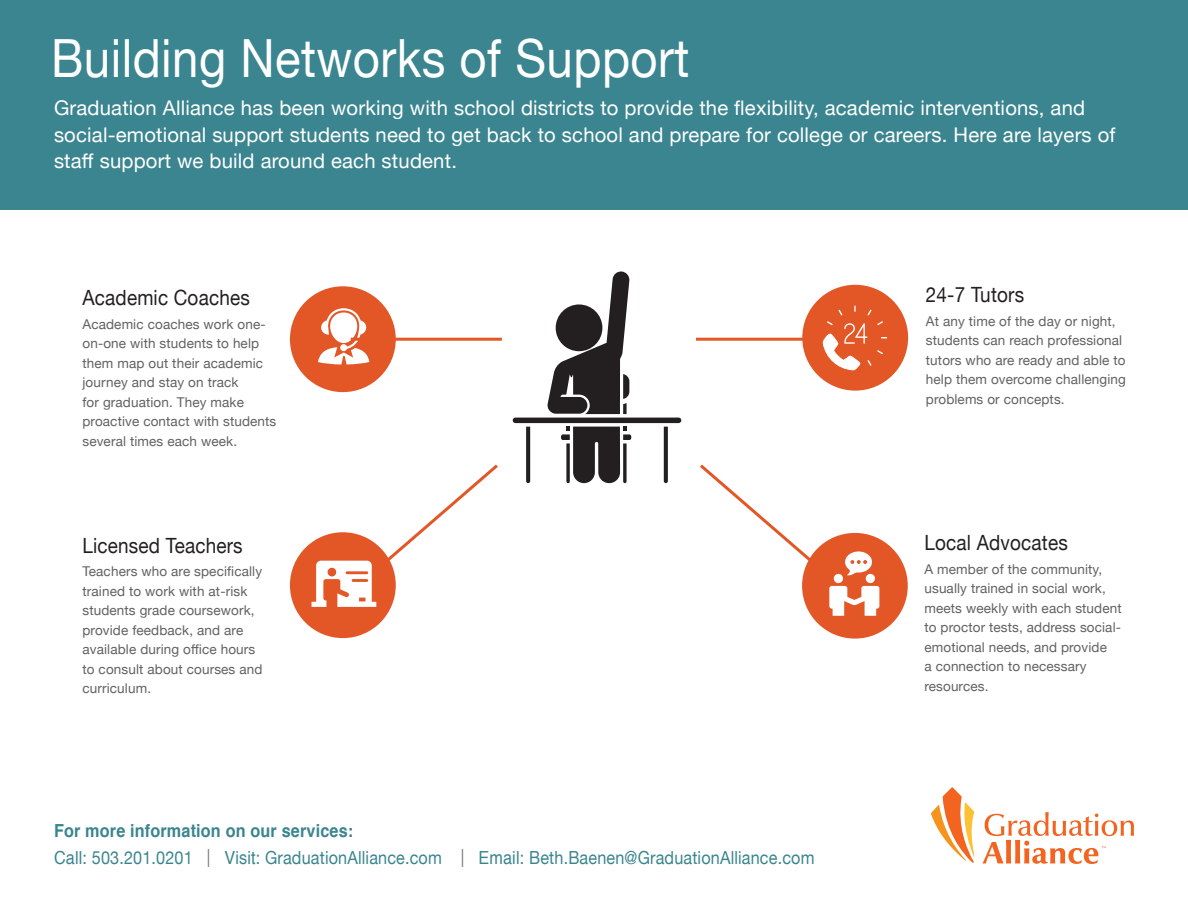
<style>
.page{position:relative;width:1188px;height:918px;background:#fff}
.page>*{position:absolute;margin:0;border:0;box-sizing:border-box;transform-origin:0 0}
.t1{font:52.65px "Helvetica Neue";letter-spacing:.01em;color:#fff;scale:.9 1}
.t2{font:21px "Helvetica Neue";letter-spacing:.01em;color:#231f20;scale:.9 1}
.t3{font:20.25px/26.2px "Helvetica Neue";letter-spacing:.01em;color:#fff}
.t4{font:18px "Helvetica Neue";letter-spacing:.01em;color:#3a858f;scale:.9 1}
.t5{font:700 18px "Helvetica";letter-spacing:.01em;color:#3a858f;scale:.9 1}
.t6{font:13.5px/19.5px "Helvetica Neue";letter-spacing:.01em;color:#606161}
.s1{font-family:"Helvetica"}
.s2{color:#777877}
</style>
<div class="page">
<div style="left:290px;top:286px;width:106px;height:106px;background:#e35625;border-radius:50%"></div>
<svg style="left:318px;top:308px;width:51px;height:56px"></svg>
<div style="left:0;top:0;width:1188px;height:210px;background:#3a858f"></div>
<svg style="left:931px;top:787px;width:44px;height:76px"></svg>
<svg style="left:983px;top:812px;width:151px;height:52px"></svg>
<div style="left:290px;top:532px;width:106px;height:106px;background:#e35625;border-radius:50%"></div>
<svg style="left:561px;top:427px;width:70px;height:56px"></svg>
<div style="left:513px;top:418px;width:168px;height:5px;background:#231f20;border-radius:3px"></div>
<svg style="left:664px;top:427px;width:4px;height:56px"></svg>
<svg style="left:526px;top:427px;width:4px;height:56px"></svg>
<svg style="left:547px;top:271px;width:83px;height:143px"></svg>
<hr style="left:351px;top:338px;width:151px;height:3px;background:#e35625">
<svg style="left:312px;top:464px;width:186px;height:143px"></svg>
<hr style="left:696px;top:338px;width:151px;height:3px;background:#e35625">
<svg style="left:700px;top:464px;width:116px;height:101px"></svg>
<div style="left:802px;top:285px;width:106px;height:106px;background:#e35625;border-radius:50%"></div>
<svg style="left:854px;top:306px;width:2px;height:6px"></svg>
<svg style="left:868px;top:310px;width:4px;height:5px"></svg>
<svg style="left:838px;top:310px;width:4px;height:5px"></svg>
<svg style="left:822px;top:321px;width:65px;height:50px"></svg>
<div style="left:802px;top:533px;width:106px;height:106px;background:#e35625;border-radius:50%"></div>
<svg style="left:829px;top:551px;width:50px;height:65px"></svg>
<p class="t1" style="left:51px;top:20px;width:711px">Building Networks of Support</p>
<p class="t3" style="left:54px;top:96px;width:1063px">Graduation Alliance has been working with school districts to provide the flexibility, academic interventions, and social-emotional support students need to get back to school and prepare for college or careers. Here are layers of staff support we build around each student.</p>
<p class="t2" style="left:82px;top:283px;width:187px">Academic Coaches</p>
<p class="t6" style="left:82px;top:315px;width:195px">Academic coaches work one&shy;on-one with students to help them map out their academic journey and stay on track<br>for graduation. They make proactive contact with students several times each week.</p>
<p class="t2" style="left:82px;top:530px;width:179px">Licensed Teachers</p>
<p class="t6" style="left:82px;top:563px;width:181px">Teachers who are specifically trained to work with at-risk students grade coursework, provide feedback, and are available during office hours to consult about courses and curriculum.</p>
<p class="t5" style="left:54px;top:816px;width:334px">For more information on our services:</p>
<p class="t4" style="left:54px;top:845px;width:847px"><span class="s1">Call</span>: 503.201.0201 <span class="s2">|</span> <span class="s1">Visit</span>: GraduationAlliance.com <span class="s2">|</span> <span class="s1">Email</span>: Beth.Baenen@GraduationAlliance.com</p>
<p class="t2" style="left:926px;top:279px;width:111px">24-7 Tutors</p>
<p class="t6" style="left:926px;top:312px;width:201px">At any time of the day or night, students can reach professional tutors who are ready and able to help them overcome challenging problems or concepts.</p>
<p class="t2" style="left:924px;top:527px;width:161px">Local Advocates</p>
<p class="t6" style="left:924px;top:560px;width:199px">A member of the community, usually trained in social work, meets weekly with each student to proctor tests, address social&shy;emotional needs, and provide<br>a connection to necessary resources.</p>
</div>
